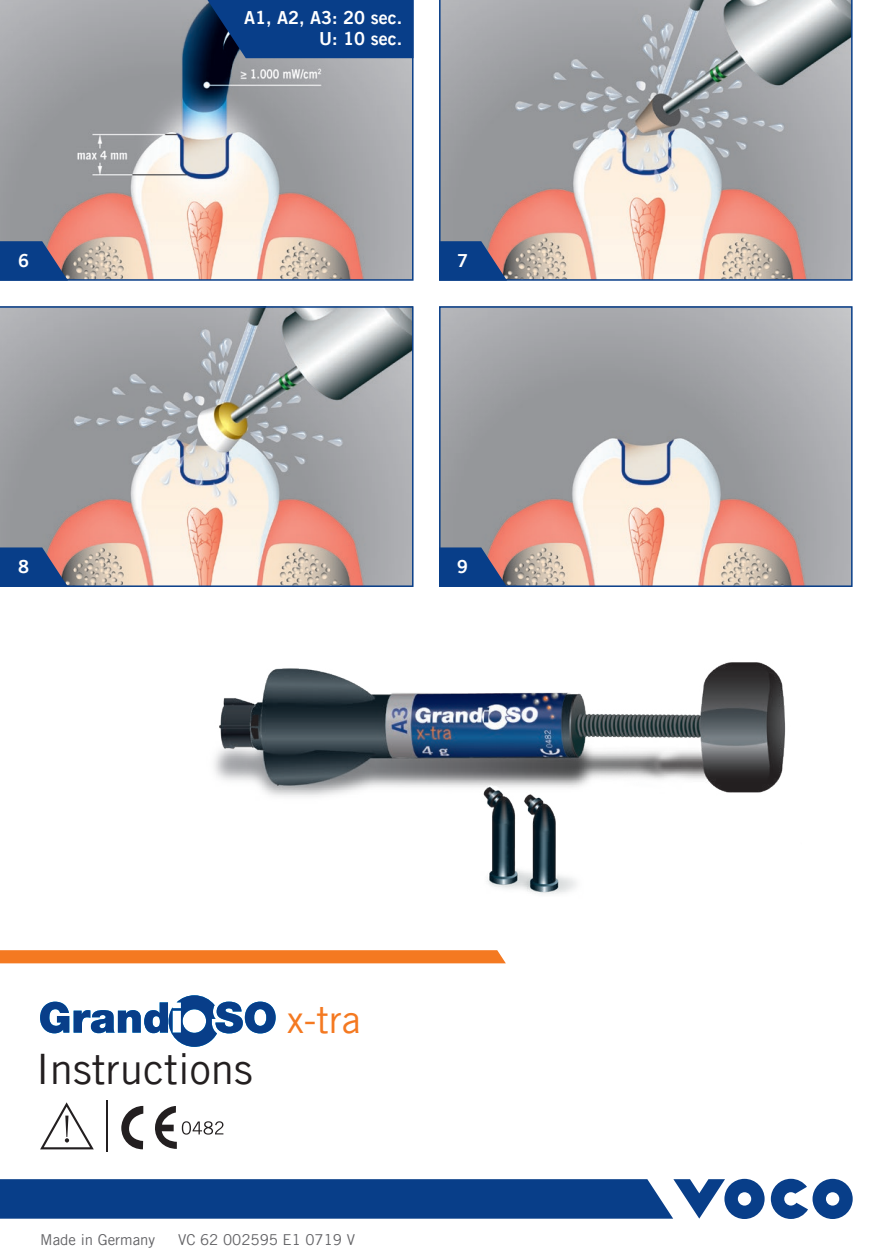
<style>
.page{position:relative;width:893px;height:1259px;background:#fff}
.page>*{position:absolute;margin:0;border:0;box-sizing:border-box;transform-origin:0 0}
.t1{font:42px "Trade Gothic LT Com";color:#231f20}
.t2{font:37.8px "Trade Gothic LT Com";color:#f47921}
.t3{font:18px "Trade Gothic LT Com Bd 2";color:#fff}
.t4{font:15px "Trade Gothic LT Com";color:#636366}
</style>
<div class="page">
<svg style="left:0;top:306px;width:414px;height:281px;background:#b3acab"></svg>
<img style="left:442px;top:309px;width:408px;height:275px">
<div style="left:439px;top:306px;width:414px;height:281px;border:2px solid #083e89"></div>
<svg style="left:0;top:0;width:414px;height:281px;background:#b1a9aa"></svg>
<svg style="left:771px;top:1178px;width:82px;height:41px"></svg>
<svg style="left:0;top:1178px;width:765px;height:41px;background:#215295"></svg>
<svg style="left:40px;top:1102px;width:54px;height:47px"></svg>
<svg style="left:121px;top:1106px;width:22px;height:43px"></svg>
<svg style="left:155px;top:1106px;width:68px;height:43px"></svg>
<hr style="left:106px;top:1100px;width:2px;height:51px;background:#231f20">
<svg style="left:0;top:950px;width:506px;height:13px;background:#f47c26"></svg>
<svg style="left:439px;top:0;width:414px;height:281px;background:#b3abab"></svg>
<svg style="left:0;top:241px;width:68px;height:40px;background:#2f4a83"></svg>
<svg style="left:439px;top:241px;width:68px;height:40px;background:#304a84"></svg>
<svg style="left:207px;top:0;width:207px;height:58px;background:#08397f"></svg>
<svg style="left:0;top:547px;width:68px;height:40px;background:#2f4a83"></svg>
<svg style="left:439px;top:547px;width:68px;height:40px;background:#304a83"></svg>
<img style="left:214px;top:662px;width:572px;height:232px">
<svg style="left:40px;top:995px;width:236px;height:52px"></svg>
<p class="t3" style="left:244px;top:7px;width:159px">A1, A2, A3: 20 sec.</p>
<p class="t3" style="left:319px;top:27px;width:84px">U: 10 sec.</p>
<p class="t3" style="left:18px;top:249px;width:12px">6</p>
<p class="t3" style="left:457px;top:249px;width:12px">7</p>
<p class="t3" style="left:18px;top:556px;width:12px">8</p>
<p class="t3" style="left:457px;top:556px;width:12px">9</p>
<h1 class="t1" style="left:36px;top:1043px;width:218px">Instructions</h1>
<h2 class="t2" style="left:287px;top:997px;width:75px">x-tra</h2>
<p class="t4" style="left:40px;top:1230px;width:116px">Made in Germany</p>
<p class="t4" style="left:178px;top:1230px;width:179px">VC 62 002595 E1 0719 V</p>
</div>
